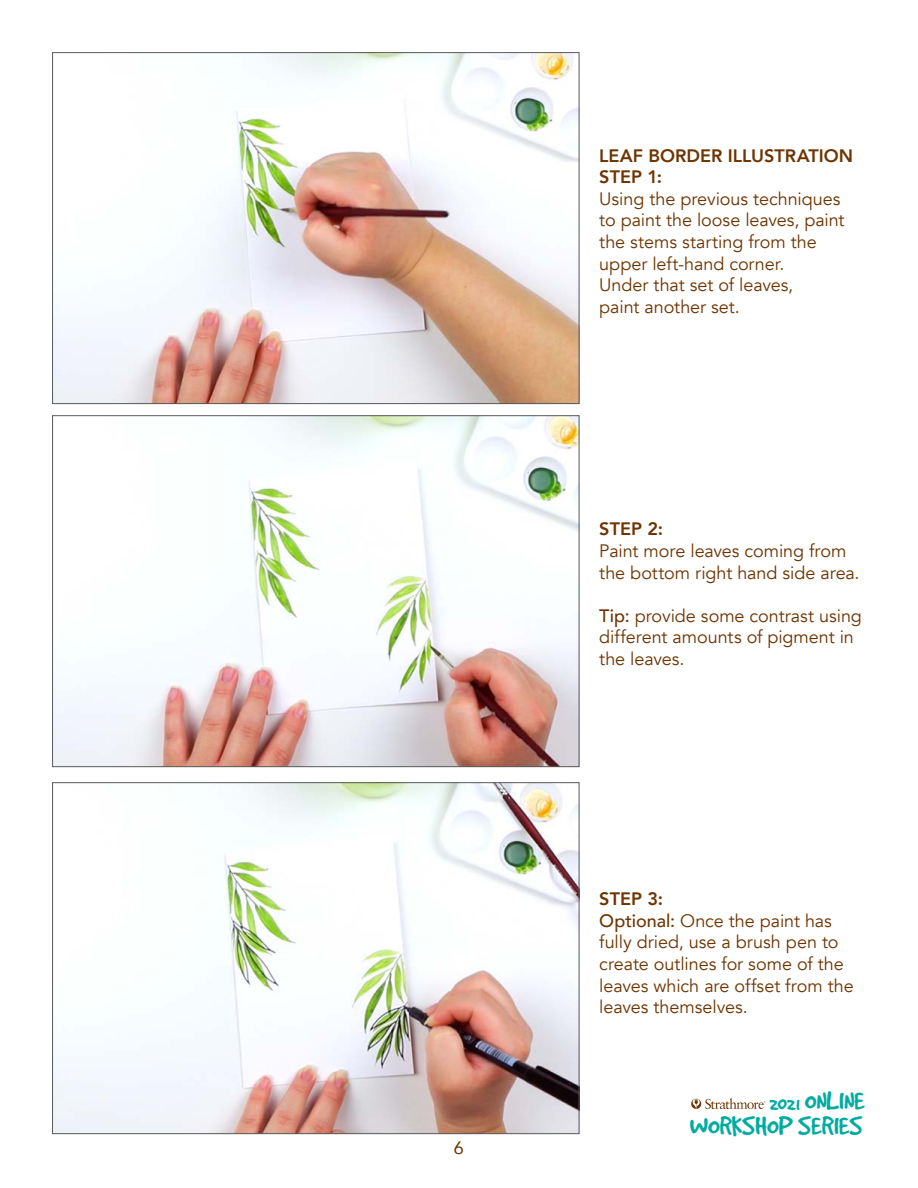
<style>
.page{position:relative;width:918px;height:1188px;background:#fff}
.page>*{position:absolute;margin:0;border:0;box-sizing:border-box;transform-origin:0 0}
.t1{font:29.55px/24.6px "Good Dog";color:#00aca0;text-align:right}
.t2{font:18px/21.6px "Avenir";letter-spacing:-.005em;color:#6e3400}
.t3{font:800 18px/21.6px "Avenir";color:#6e3400}
.t4{font:18px "Avenir";color:#6e3400}
.s1{font-weight:500}
.s2{font-weight:800}
.s3{font-size:21.45px}
</style>
<div class="page">
<img style="left:54px;top:54px;width:523px;height:348px">
<img style="left:54px;top:417px;width:523px;height:348px">
<img style="left:54px;top:784px;width:523px;height:348px">
<svg style="left:691px;top:1098px;width:75px;height:11px"></svg>
<p class="t4" style="left:454px;top:1134px;width:12px">6</p>
<p class="t3" style="left:599px;top:144px;width:255px">LEAF BORDER ILLUSTRATION<br>STEP 1:</p>
<p class="t2" style="left:599px;top:188px;width:247px">Using the previous techniques to paint the loose leaves, paint the stems starting from the upper left-hand corner.<br>Under that set of leaves,<br>paint another set.</p>
<p class="t3" style="left:599px;top:518px;width:65px">STEP 2:</p>
<p class="t2" style="left:599px;top:540px;width:262px">Paint more leaves coming from the bottom right hand side area.</p>
<p class="t2" style="left:599px;top:605px;width:264px"><span class="s1">Tip:</span> provide some contrast using different amounts of pigment in the leaves.</p>
<p class="t2" style="left:599px;top:889px;width:256px"><span class="s2">STEP 3:<br></span><span class="s1">Optional:</span> Once the paint has fully dried, use a brush pen to create outlines for some of the leaves which are offset from the leaves themselves.</p>
<h1 class="t1" style="left:690px;top:1088px;width:176px"><span class="s3">2021</span> ONLINE<br>WORKSHOP SERIES</h1>
</div>
